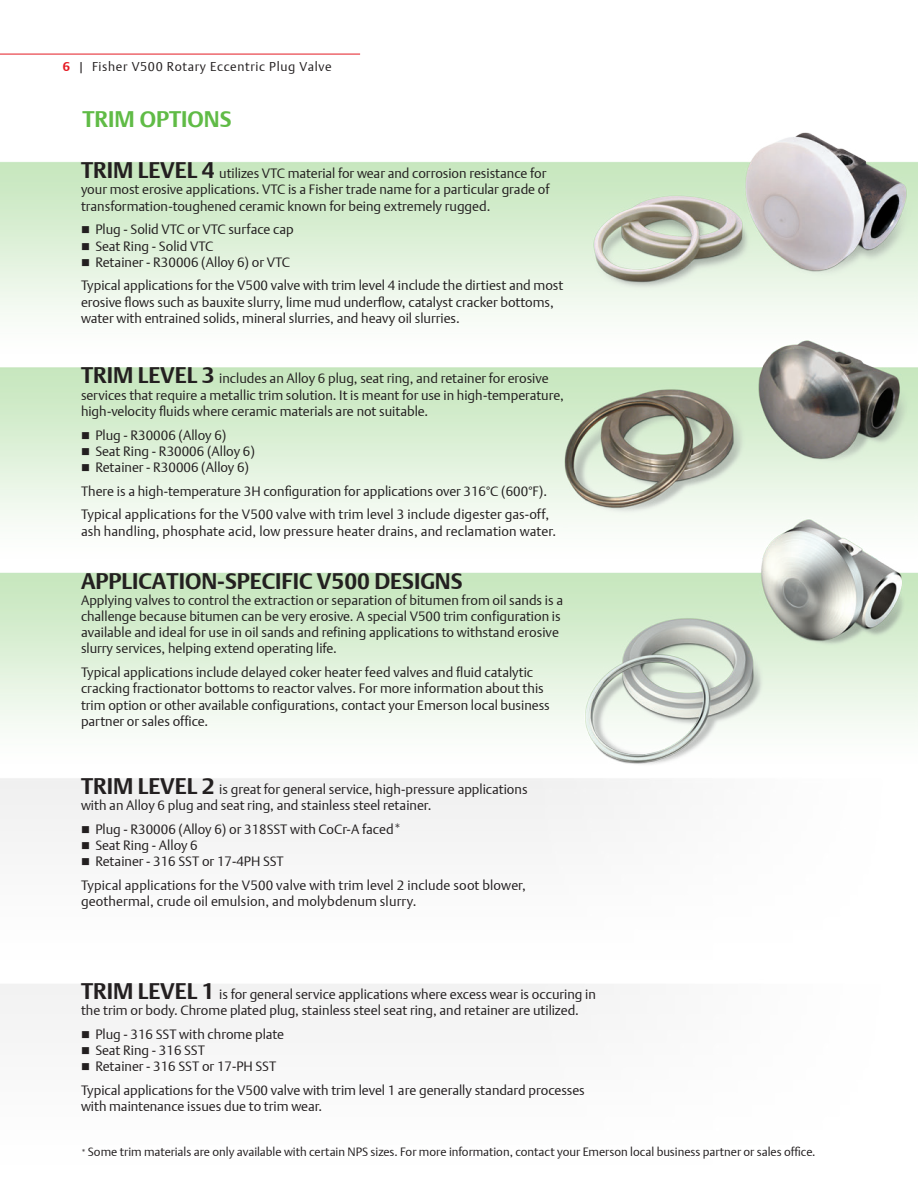
<style>
.page{position:relative;width:918px;height:1188px;background:#fff}
.page>*{position:absolute;margin:0;border:0;box-sizing:border-box;transform-origin:0 0}
.t1{font:700 22.5px "DTL Argo T";color:#231f20}
.t2{font:700 22.5px "DTL Argo T";color:#60bb46}
.t3{font:13.5px/16.2px "DTL Argo T Light";color:#231f20}
.t4{font:12.75px "DTL Argo T Light";letter-spacing:.05em;color:#231f20}
.t5{font:12px "DTL Argo T Light";color:#231f20}
.s1{font-family:"DTL Argo T";font-weight:700;color:#e51a23}
.s2{font-family:"DTL Argo T";font-weight:700;font-size:22.5px}
.s3{font-size:9px}
</style>
<div class="page">
<img style="left:0;top:53px;width:918px;height:977px">
<hr style="left:0;top:54px;width:360px;height:1px;background:#e51a23">
<p class="t4" style="left:63px;top:59px;width:270px"><span class="s1">6</span> | Fisher V500 Rotary Eccentric Plug Valve</p>
<p class="t2" style="left:82px;top:106px;width:151px">TRIM OPTIONS</p>
<p class="t3" style="left:81px;top:165px;width:470px"><span class="s2">TRIM LEVEL 4</span> utilizes VTC material for wear and corrosion resistance for your most erosive applications. VTC is a Fisher trade name for a particular grade of transformation-toughened ceramic known for being extremely rugged.</p>
<p class="t3" style="left:81px;top:221px;width:214px">■ Plug - Solid VTC or VTC surface cap</p>
<p class="t3" style="left:81px;top:238px;width:134px">■ Seat Ring - Solid VTC</p>
<p class="t3" style="left:81px;top:254px;width:211px">■ Retainer - R30006 (Alloy 6) or VTC</p>
<p class="t3" style="left:81px;top:277px;width:484px">Typical applications for the V500 valve with trim level 4 include the dirtiest and most erosive flows such as bauxite slurry, lime mud underflow, catalyst cracker bottoms, water with entrained solids, mineral slurries, and heavy oil slurries.</p>
<p class="t3" style="left:81px;top:370px;width:484px"><span class="s2">TRIM LEVEL 3</span> includes an Alloy 6 plug, seat ring, and retainer for erosive services that require a metallic trim solution. It is meant for use in high-temperature, high-velocity fluids where ceramic materials are not suitable.</p>
<p class="t3" style="left:81px;top:427px;width:147px">■ Plug - R30006 (Alloy 6)</p>
<p class="t3" style="left:81px;top:443px;width:175px">■ Seat Ring - R30006 (Alloy 6)</p>
<p class="t3" style="left:81px;top:459px;width:170px">■ Retainer - R30006 (Alloy 6)</p>
<p class="t3" style="left:81px;top:483px;width:468px">There is a high-temperature 3H configuration for applications over 316°C (600°F).</p>
<p class="t3" style="left:81px;top:506px;width:477px">Typical applications for the V500 valve with trim level 3 include digester gas-off, ash handling, phosphate acid, low pressure heater drains, and reclamation water.</p>
<p class="t1" style="left:81px;top:567px;width:383px">APPLICATION-SPECIFIC V500 DESIGNS</p>
<p class="t3" style="left:81px;top:592px;width:484px">Applying valves to control the extraction or separation of bitumen from oil sands is a challenge because bitumen can be very erosive. A special V500 trim configuration is available and ideal for use in oil sands and refining applications to withstand erosive slurry services, helping extend operating life.</p>
<p class="t3" style="left:81px;top:664px;width:470px">Typical applications include delayed coker heater feed valves and fluid catalytic cracking fractionator bottoms to reactor valves. For more information about this trim option or other available configurations, contact your Emerson local business partner or sales office.</p>
<p class="t3" style="left:81px;top:781px;width:448px"><span class="s2">TRIM LEVEL 2</span> is great for general service, high-pressure applications with an Alloy 6 plug and seat ring, and stainless steel retainer.</p>
<p class="t3" style="left:81px;top:821px;width:322px">■ Plug - R30006 (Alloy 6) or 318SST with CoCr-A faced*</p>
<p class="t3" style="left:81px;top:837px;width:118px">■ Seat Ring - Alloy 6</p>
<p class="t3" style="left:81px;top:853px;width:204px">■ Retainer - 316 SST or 17-4PH SST</p>
<p class="t3" style="left:81px;top:877px;width:447px">Typical applications for the V500 valve with trim level 2 include soot blower, geothermal, crude oil emulsion, and molybdenum slurry.</p>
<p class="t3" style="left:81px;top:986px;width:517px"><span class="s2">TRIM LEVEL 1</span> is for general service applications where excess wear is occuring in the trim or body. Chrome plated plug, stainless steel seat ring, and retainer are utilized.</p>
<p class="t3" style="left:81px;top:1026px;width:205px">■ Plug - 316 SST with chrome plate</p>
<p class="t3" style="left:81px;top:1042px;width:126px">■ Seat Ring - 316 SST</p>
<p class="t3" style="left:81px;top:1058px;width:197px">■ Retainer - 316 SST or 17-PH SST</p>
<p class="t3" style="left:81px;top:1082px;width:505px">Typical applications for the V500 valve with trim level 1 are generally standard processes with maintenance issues due to trim wear.</p>
<p class="t5" style="left:81px;top:1144px;width:736px"><span class="s3">*</span> Some trim materials are only available with certain NPS sizes. For more information, contact your Emerson local business partner or sales office.</p>
</div>
